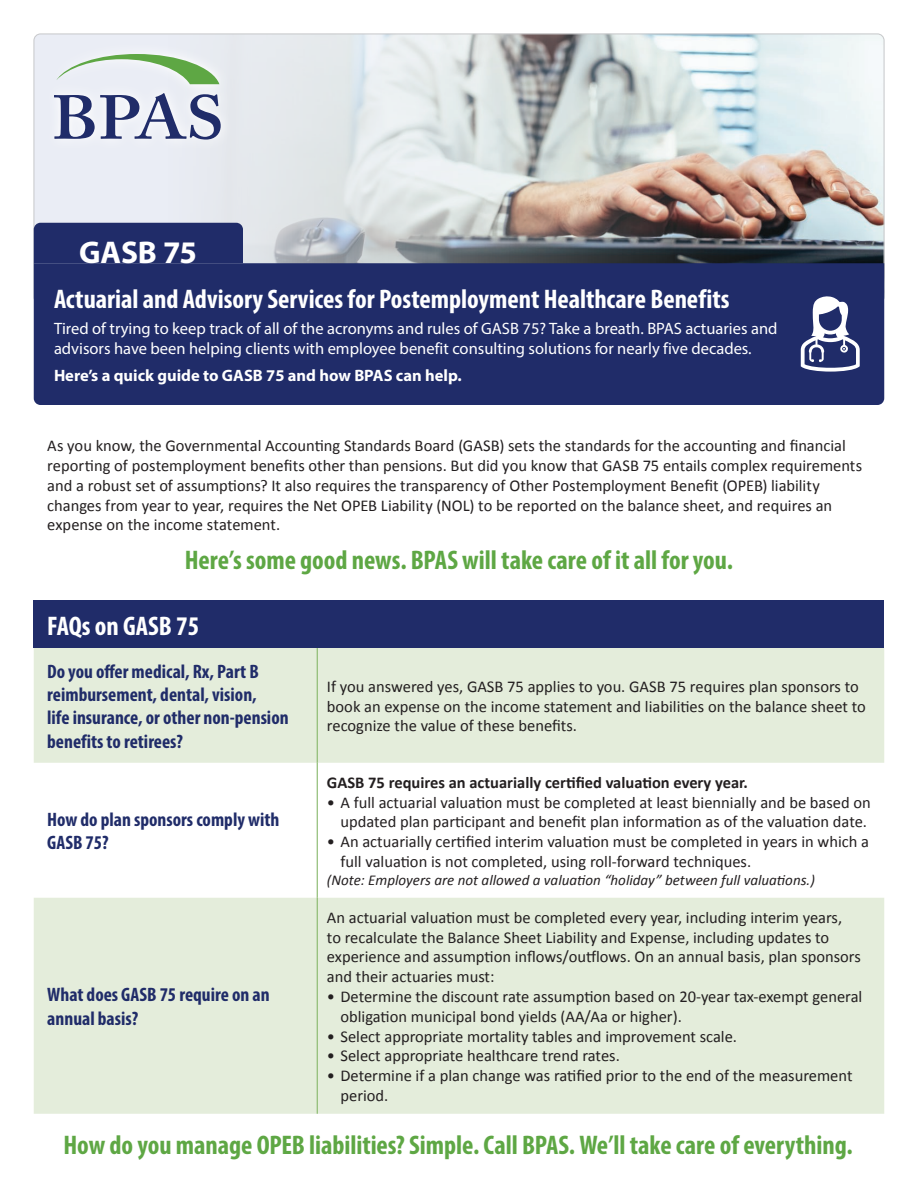
<style>
.page{position:relative;width:918px;height:1188px;background:#fff}
.page>*{position:absolute;margin:0;border:0;box-sizing:border-box;transform-origin:0 0}
.t1{font:700 31.5px "Myriad Pro";letter-spacing:-.005em;color:#fff}
.t2{font:700 condensed 27px "Myriad Pro";color:#5ea744}
.t3{font:700 condensed 27px "Myriad Pro";color:#fff}
.t4{font:700 condensed 19.5px/23.4px "Myriad Pro";color:#202c69}
.t5{font:16.5px/19.8px "Calibri";color:#231f20}
.t6{font:16.5px/19.8px "Myriad Pro";color:#fff}
.t7{font:700 16.5px "Calibri";color:#231f20}
.t8{font:700 16.5px "Myriad Pro";color:#fff}
.t9{font:italic 15px "Calibri";color:#231f20}
</style>
<div class="page">
<div style="left:34px;top:601px;width:850px;height:47px;background:#202c69"></div>
<svg style="left:34px;top:648px;width:850px;height:466px;fill:#e4eddb"></svg>
<hr style="left:317px;top:648px;width:1px;height:115px;background:#87b86b">
<hr style="left:317px;top:763px;width:1px;height:135px;background:#87b86b">
<hr style="left:317px;top:898px;width:1px;height:216px;background:#87b86b">
<div style="left:34px;top:34px;width:850px;height:270px;background:#eaedf5;border-radius:7px"></div>
<img style="left:164px;top:34px;width:720px;height:229px">
<div style="left:43px;top:42px;width:190px;height:110px;background:#eaedf5"></div>
<svg style="left:56px;top:54px;width:163px;height:30px"></svg>
<svg style="left:54px;top:93px;width:167px;height:47px"></svg>
<div style="left:34px;top:263px;width:850px;height:142px;background:#202c69"></div>
<div style="left:34px;top:223px;width:209px;height:40px;background:#202c69"></div>
<svg style="left:801px;top:296px;width:59px;height:76px"></svg>
<h1 class="t1" style="left:79px;top:232px;width:119px">GASB 75</h1>
<h2 class="t3" style="left:54px;top:282px;width:677px">Actuarial and Advisory Services for Postemployment Healthcare Benefits</h2>
<p class="t6" style="left:54px;top:319px;width:725px">Tired of trying to keep track of all of the acronyms and rules of GASB 75? Take a breath. BPAS actuaries and advisors have been helping clients with employee benefit consulting solutions for nearly five decades.</p>
<p class="t8" style="left:54px;top:364px;width:409px">Here’s a quick guide to GASB 75 and how BPAS can help.</p>
<p class="t5" style="left:47px;top:435px;width:816px">As you know, the Governmental Accounting Standards Board (GASB) sets the standards for the accounting and financial reporting of postemployment benefits other than pensions. But did you know that GASB 75 entails complex requirements and a robust set of assumptions? It also requires the transparency of Other Postemployment Benefit (OPEB) liability changes from year to year, requires the Net OPEB Liability (NOL) to be reported on the balance sheet, and requires an expense on the income statement.</p>
<h2 class="t2" style="left:185px;top:544px;width:550px">Here’s some good news. BPAS will take care of it all for you.</h2>
<h2 class="t3" style="left:47px;top:609px;width:153px">FAQs on GASB 75</h2>
<p class="t4" style="left:47px;top:659px;width:243px">Do you offer medical, Rx, Part B reimbursement, dental, vision,<br>life insurance, or other non-pension benefits to retirees?</p>
<p class="t4" style="left:47px;top:807px;width:234px">How do plan sponsors comply with<br>GASB 75?</p>
<p class="t4" style="left:47px;top:983px;width:224px">What does GASB 75 require on an annual basis?</p>
<p class="t5" style="left:327px;top:676px;width:540px">If you answered yes, GASB 75 applies to you. GASB 75 requires plan sponsors to book an expense on the income statement and liabilities on the balance sheet to recognize the value of these benefits.</p>
<p class="t7" style="left:327px;top:771px;width:423px">GASB 75 requires an actuarially certified valuation every year.</p>
<p class="t5" style="left:327px;top:792px;width:545px;text-align:center">• A full actuarial valuation must be completed at least biennially and be based on updated plan participant and benefit plan information as of the valuation date.</p>
<p class="t5" style="left:340px;top:831px;width:530px;text-indent:-13px">• An actuarially certified interim valuation must be completed in years in which a full valuation is not completed, using roll-forward techniques.</p>
<p class="t9" style="left:327px;top:870px;width:489px">(Note: Employers are not allowed a valuation “holiday” between full valuations.)</p>
<p class="t5" style="left:327px;top:907px;width:536px">An actuarial valuation must be completed every year, including interim years,<br>to recalculate the Balance Sheet Liability and Expense, including updates to experience and assumption inflows/outflows. On an annual basis, plan sponsors and their actuaries must:</p>
<p class="t5" style="left:340px;top:986px;width:523px;text-indent:-13px">• Determine the discount rate assumption based on 20-year tax-exempt general obligation municipal bond yields (AA/Aa or higher).</p>
<p class="t5" style="left:327px;top:1026px;width:412px">• Select appropriate mortality tables and improvement scale.</p>
<p class="t5" style="left:327px;top:1046px;width:294px">• Select appropriate healthcare trend rates.</p>
<p class="t5" style="left:340px;top:1065px;width:514px;text-indent:-13px">• Determine if a plan change was ratified prior to the end of the measurement period.</p>
<h2 class="t2" style="left:64px;top:1128px;width:791px">How do you manage OPEB liabilities? Simple. Call BPAS. We’ll take care of everything.</h2>
</div>
